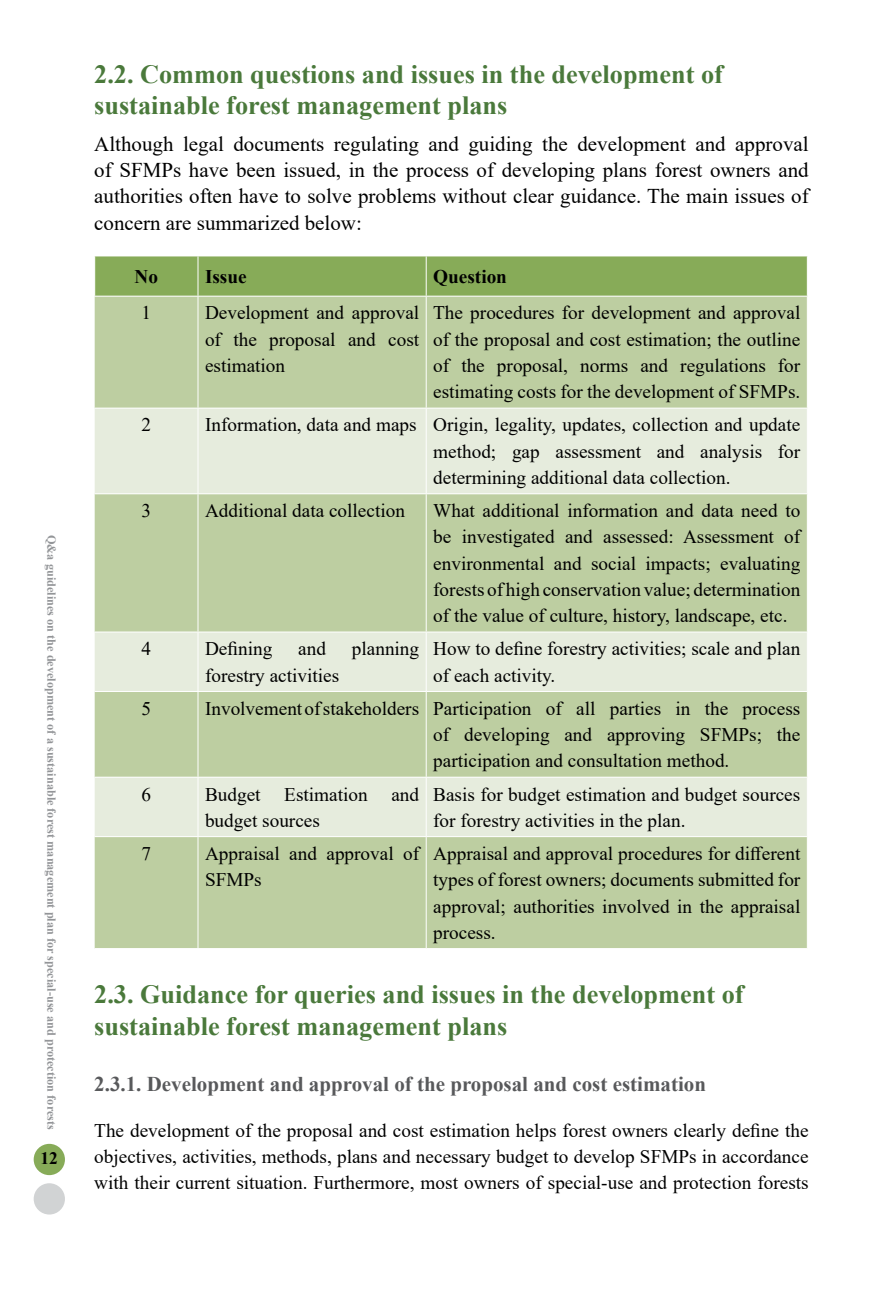
<style>
.page{position:relative;width:893px;height:1290px;background:#fff}
.page>*{position:absolute;margin:0;border:0;box-sizing:border-box;transform-origin:0 0}
.t1{font:700 26.25px/31.5px "Times New Roman";color:#4a793b}
.t2{font:21px/26.2px "Times New Roman";color:#000;text-align:justify}
.t3{font:700 21px "Times New Roman";color:#58595b}
.t4{font:19.25px/26.2px "Times New Roman";color:#000;text-align:justify}
.t5{font:700 19.25px "Times New Roman";color:#000}
.t6{font:700 17.5px "Times New Roman";color:#000}
.t7{font:700 12.25px "Times New Roman";color:#939598}
</style>
<div class="page">
<div style="left:34px;top:1144px;width:31px;height:31px;background:#87ab58;border-radius:50%"></div>
<div style="left:34px;top:1183px;width:31px;height:31px;background:#d1d3d4;border-radius:50%"></div>
<div style="left:95px;top:256px;width:712px;height:40px;background:#87ab58"></div>
<div style="left:95px;top:297px;width:712px;height:651px;background:#bdcea1"></div>
<svg style="left:95px;top:409px;width:712px;height:427px;fill:#bdcea1"></svg>
<hr style="left:198px;top:297px;width:1px;height:111px;background:#fff">
<hr style="left:426px;top:297px;width:1px;height:111px;background:#fff">
<hr style="left:198px;top:408px;width:1px;height:85px;background:#fff">
<hr style="left:426px;top:408px;width:1px;height:85px;background:#fff">
<hr style="left:198px;top:494px;width:1px;height:137px;background:#fff">
<hr style="left:426px;top:494px;width:1px;height:137px;background:#fff">
<hr style="left:198px;top:632px;width:1px;height:59px;background:#fff">
<hr style="left:426px;top:632px;width:1px;height:59px;background:#fff">
<hr style="left:198px;top:692px;width:1px;height:85px;background:#fff">
<hr style="left:426px;top:692px;width:1px;height:85px;background:#fff">
<hr style="left:198px;top:777px;width:1px;height:59px;background:#fff">
<hr style="left:426px;top:777px;width:1px;height:59px;background:#fff">
<hr style="left:198px;top:837px;width:1px;height:111px;background:#fff">
<hr style="left:426px;top:837px;width:1px;height:111px;background:#fff">
<hr style="left:95px;top:408px;width:103px;height:1px;background:#fff">
<hr style="left:198px;top:408px;width:228px;height:1px;background:#fff">
<hr style="left:426px;top:408px;width:382px;height:1px;background:#fff">
<hr style="left:95px;top:493px;width:103px;height:1px;background:#fff">
<hr style="left:198px;top:493px;width:228px;height:1px;background:#fff">
<hr style="left:426px;top:493px;width:382px;height:1px;background:#fff">
<hr style="left:95px;top:631px;width:103px;height:1px;background:#fff">
<hr style="left:198px;top:631px;width:228px;height:1px;background:#fff">
<hr style="left:426px;top:631px;width:382px;height:1px;background:#fff">
<hr style="left:95px;top:691px;width:103px;height:1px;background:#fff">
<hr style="left:198px;top:691px;width:228px;height:1px;background:#fff">
<hr style="left:426px;top:691px;width:382px;height:1px;background:#fff">
<hr style="left:95px;top:777px;width:103px;height:1px;background:#fff">
<hr style="left:198px;top:777px;width:228px;height:1px;background:#fff">
<hr style="left:426px;top:777px;width:382px;height:1px;background:#fff">
<hr style="left:95px;top:836px;width:103px;height:1px;background:#fff">
<hr style="left:198px;top:836px;width:228px;height:1px;background:#fff">
<hr style="left:426px;top:836px;width:382px;height:1px;background:#fff">
<hr style="left:198px;top:256px;width:1px;height:40px;background:#fff">
<hr style="left:426px;top:256px;width:1px;height:40px;background:#fff">
<p class="t7" style="left:60px;top:535px;width:596px;rotate:90deg">Q&amp;a guidelines on the development of a sustainable forest management plan for special-use and protection forests</p>
<p class="t6" style="left:41px;top:1146px;width:19px">12</p>
<h1 class="t1" style="left:94px;top:57px;width:630px">2.2. Common questions and issues in the development of sustainable forest management plans</h1>
<p class="t2" style="left:94px;top:130px;width:716px">Although legal documents regulating and guiding the development and approval of SFMPs have been issued, in the process of developing plans forest owners and authorities often have to solve problems without clear guidance. The main issues of concern are summarized below:</p>
<p class="t5" style="left:135px;top:262px;width:25px">No</p>
<p class="t5" style="left:205px;top:262px;width:43px">Issue</p>
<p class="t5" style="left:433px;top:262px;width:75px">Question</p>
<p class="t4" style="left:142px;top:299px;width:11px">1</p>
<p class="t4" style="left:205px;top:299px;width:216px">Development and approval of the proposal and cost estimation</p>
<p class="t4" style="left:433px;top:299px;width:369px">The procedures for development and approval of the proposal and cost estimation; the outline of the proposal, norms and regulations for estimating costs for the development of SFMPs.</p>
<p class="t4" style="left:142px;top:411px;width:11px">2</p>
<p class="t4" style="left:433px;top:411px;width:369px;text-indent:-228px">Information, data and maps Origin, legality, updates, collection and update method; gap assessment and analysis for determining additional data collection.</p>
<p class="t4" style="left:142px;top:497px;width:11px">3</p>
<p class="t4" style="left:205px;top:497px;width:201px">Additional data collection</p>
<p class="t4" style="left:433px;top:497px;width:369px">What additional information and data need to be investigated and assessed: Assessment of environmental and social impacts; evaluating forests of high conservation value; determination of the value of culture, history, landscape, etc.</p>
<p class="t4" style="left:142px;top:635px;width:11px">4</p>
<p class="t4" style="left:205px;top:635px;width:69px">Defining</p>
<p class="t4" style="left:298px;top:635px;width:29px">and</p>
<p class="t4" style="left:352px;top:635px;width:69px">planning</p>
<p class="t4" style="left:205px;top:661px;width:136px">forestry activities</p>
<p class="t4" style="left:433px;top:635px;width:369px">How to define forestry activities; scale and plan of each activity.</p>
<p class="t4" style="left:142px;top:695px;width:11px">5</p>
<p class="t4" style="left:433px;top:695px;width:369px;text-indent:-228px">Involvement of stakeholders Participation of all parties in the process of developing and approving SFMPs; the participation and consultation method.</p>
<p class="t4" style="left:142px;top:780px;width:11px">6</p>
<p class="t4" style="left:205px;top:780px;width:216px">Budget Estimation and budget sources</p>
<p class="t4" style="left:433px;top:780px;width:369px">Basis for budget estimation and budget sources for forestry activities in the plan.</p>
<p class="t4" style="left:142px;top:840px;width:11px">7</p>
<p class="t4" style="left:205px;top:840px;width:216px">Appraisal and approval of<br>SFMPs</p>
<p class="t4" style="left:433px;top:840px;width:369px">Appraisal and approval procedures for different types of forest owners; documents submitted for approval; authorities involved in the appraisal process.</p>
<h1 class="t1" style="left:94px;top:978px;width:651px">2.3. Guidance for queries and issues in the development of sustainable forest management plans</h1>
<p class="t3" style="left:94px;top:1068px;width:613px">2.3.1. Development and approval of the proposal and cost estimation</p>
<p class="t4" style="left:94px;top:1117px;width:716px">The development of the proposal and cost estimation helps forest owners clearly define the objectives, activities, methods, plans and necessary budget to develop SFMPs in accordance with their current situation. Furthermore, most owners of special-use and protection forests</p>
</div>
